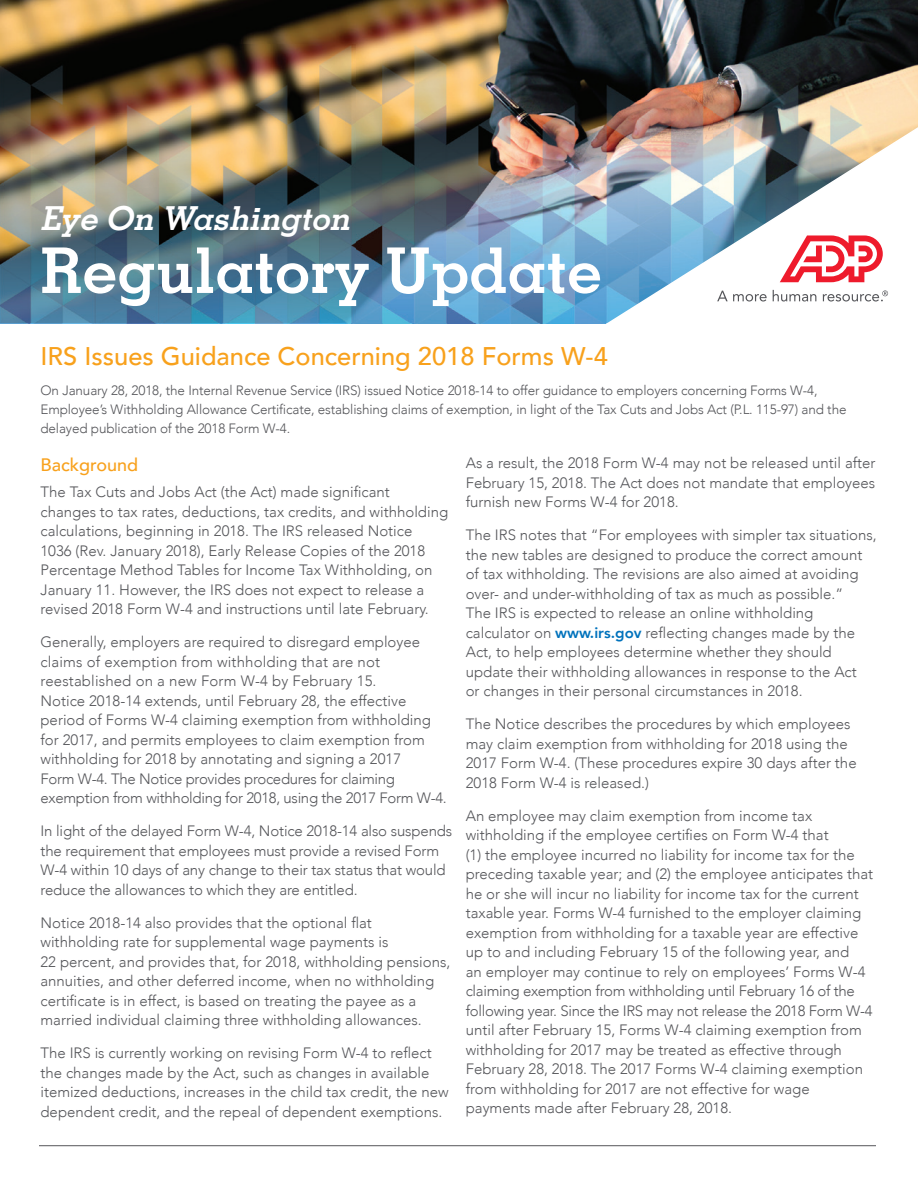
<style>
.page{position:relative;width:918px;height:1188px;background:#fff}
.page>*{position:absolute;margin:0;border:0;box-sizing:border-box;transform-origin:0 0}
.t1{font:700 63px "Memphis";color:#fff}
.t2{font:italic 700 33px "Memphis";color:#fff}
.t3{font:500 25.5px "Avenir";color:#f8a11c}
.t4{font:500 18px "Avenir";color:#f8a11c}
.t5{font:300 15px/19.5px "Avenir";color:#55565a}
.t6{font:300 13.5px/18.8px "Avenir";letter-spacing:-.01em;color:#55565a}
.s1{font-weight:800;color:#0072bc}
</style>
<div class="page">
<img style="left:0;top:0;width:918px;height:323px">
<img style="left:0;top:44px;width:918px;height:278px">
<img style="left:604px;top:124px;width:314px;height:200px">
<svg style="left:780px;top:235px;width:103px;height:47px"></svg>
<svg style="left:717px;top:291px;width:50px;height:11px"></svg>
<svg style="left:773px;top:290px;width:43px;height:12px"></svg>
<svg style="left:823px;top:290px;width:65px;height:12px"></svg>
<hr style="left:39px;top:1145px;width:837px;height:1px;background:#55565a">
<h2 class="t2" style="left:40px;top:197px;width:319px">Eye On Washington</h2>
<h1 class="t1" style="left:40px;top:231px;width:563px">Regulatory Update</h1>
<h3 class="t3" style="left:40px;top:334px;width:569px">IRS Issues Guidance Concerning 2018 Forms W-4</h3>
<p class="t6" style="left:40px;top:381px;width:808px">On January 28, 2018, the Internal Revenue Service (IRS) issued Notice 2018-14 to offer guidance to employers concerning Forms W-4,<br>Employee’s Withholding Allowance Certificate, establishing claims of exemption, in light of the Tax Cuts and Jobs Act (P.L. 115-97) and the delayed publication of the 2018 Form W-4.</p>
<p class="t4" style="left:40px;top:449px;width:99px">Background</p>
<p class="t5" style="left:40px;top:483px;width:409px">The Tax Cuts and Jobs Act (the Act) made significant changes to tax rates, deductions, tax credits, and withholding calculations, beginning in 2018. The IRS released Notice<br>1036 (Rev. January 2018), Early Release Copies of the 2018<br>Percentage Method Tables for Income Tax Withholding, on January 11. However, the IRS does not expect to release a revised 2018 Form W-4 and instructions until late February.</p>
<p class="t5" style="left:40px;top:633px;width:408px">Generally, employers are required to disregard employee claims of exemption from withholding that are not reestablished on a new Form W-4 by February 15.<br>Notice 2018-14 extends, until February 28, the effective period of Forms W-4 claiming exemption from withholding for 2017, and permits employees to claim exemption from withholding for 2018 by annotating and signing a 2017<br>Form W-4. The Notice provides procedures for claiming exemption from withholding for 2018, using the 2017 Form W-4.</p>
<p class="t5" style="left:40px;top:822px;width:413px">In light of the delayed Form W-4, Notice 2018-14 also suspends the requirement that employees must provide a revised Form W-4 within 10 days of any change to their tax status that would reduce the allowances to which they are entitled.</p>
<p class="t5" style="left:40px;top:913px;width:411px">Notice 2018-14 also provides that the optional flat withholding rate for supplemental wage payments is<br>22 percent, and provides that, for 2018, withholding pensions, annuities, and other deferred income, when no withholding certificate is in effect, is based on treating the payee as a married individual claiming three withholding allowances.</p>
<p class="t5" style="left:40px;top:1044px;width:410px">The IRS is currently working on revising Form W-4 to reflect the changes made by the Act, such as changes in available itemized deductions, increases in the child tax credit, the new dependent credit, and the repeal of dependent exemptions.</p>
<p class="t5" style="left:466px;top:453px;width:411px;text-align:justify">As a result, the 2018 Form W-4 may not be released until after February 15, 2018. The Act does not mandate that employees furnish new Forms W-4 for 2018.</p>
<p class="t5" style="left:466px;top:525px;width:413px">The IRS notes that “For employees with simpler tax situations, the new tables are designed to produce the correct amount of tax withholding. The revisions are also aimed at avoiding over- and under-withholding of tax as much as possible.”<br>The IRS is expected to release an online withholding calculator on <span class="s1">www.irs.gov</span> reflecting changes made by the Act, to help employees determine whether they should update their withholding allowances in response to the Act<br>or changes in their personal circumstances in 2018.</p>
<p class="t5" style="left:466px;top:714px;width:392px">The Notice describes the procedures by which employees may claim exemption from withholding for 2018 using the 2017 Form W-4. (These procedures expire 30 days after the 2018 Form W-4 is released.)</p>
<p class="t5" style="left:466px;top:806px;width:409px">An employee may claim exemption from income tax withholding if the employee certifies on Form W-4 that<br>(1) the employee incurred no liability for income tax for the preceding taxable year; and (2) the employee anticipates that he or she will incur no liability for income tax for the current taxable year. Forms W-4 furnished to the employer claiming exemption from withholding for a taxable year are effective up to and including February 15 of the following year, and<br>an employer may continue to rely on employees’ Forms W-4 claiming exemption from withholding until February 16 of the following year. Since the IRS may not release the 2018 Form W-4 until after February 15, Forms W-4 claiming exemption from withholding for 2017 may be treated as effective through February 28, 2018. The 2017 Forms W-4 claiming exemption from withholding for 2017 are not effective for wage payments made after February 28, 2018.</p>
</div>
